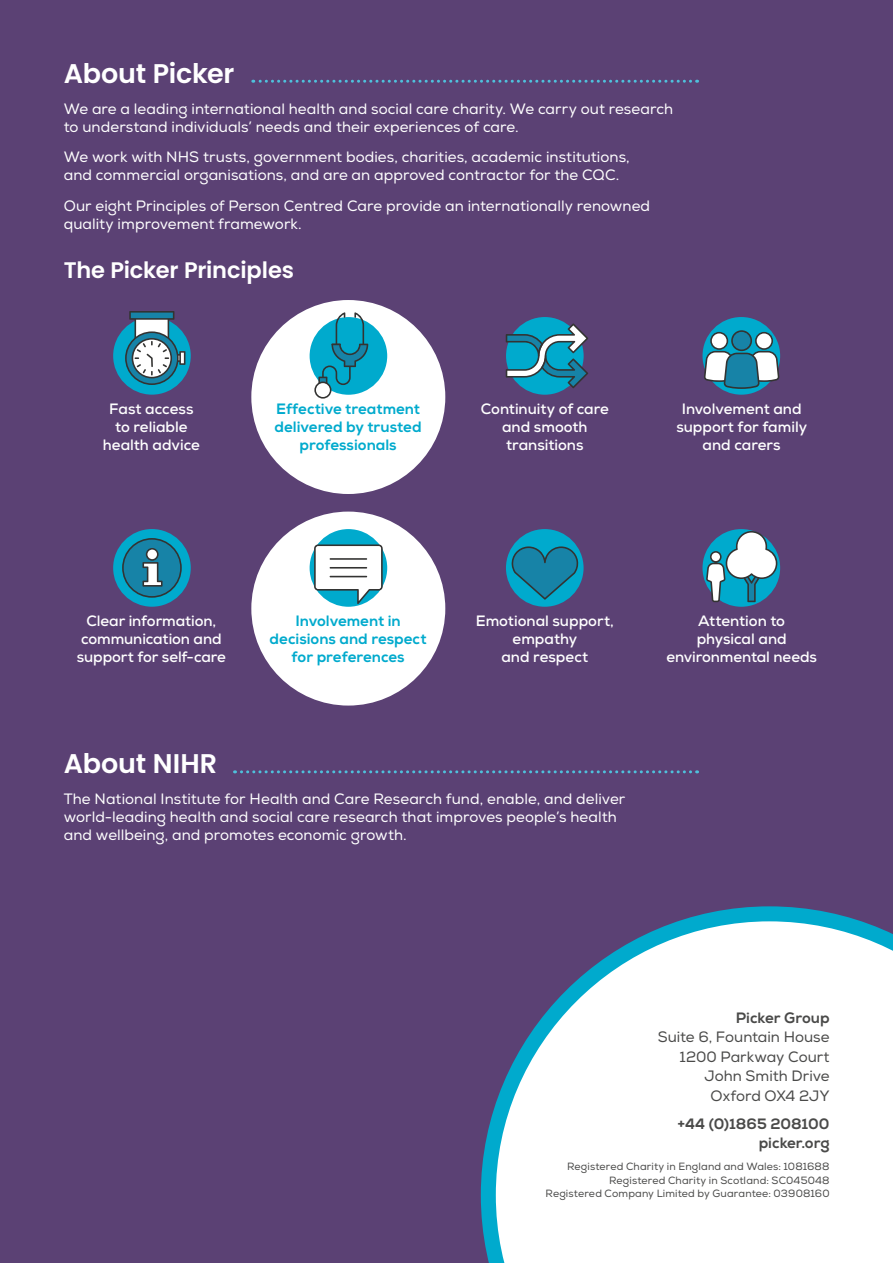
<style>
.page{position:relative;width:893px;height:1263px;background:#5b4174}
.page>*{position:absolute;margin:0;border:0;box-sizing:border-box;transform-origin:0 0}
.t1{font:600 27px "Poppins";letter-spacing:-.005em;color:#fff}
.t2{font:600 22.5px "Poppins";letter-spacing:-.005em;color:#fff}
.t3{font:15px/18px "Nexa";letter-spacing:.005em;color:#fff}
.t4{font:700 15px/18px "Nexa";color:#fff;text-align:center}
.t5{font:800 15px/18px "Nexa";color:#00aacd;text-align:center}
.t6{font:15px/19.5px "Nexa";color:#4a4a49;text-align:right}
.t7{font:800 15px/19.5px "Nexa";color:#4a4a49;text-align:right}
.t8{font:10.5px/13.5px "Nexa";letter-spacing:.01em;color:#4a4a49;text-align:right}
</style>
<div class="page">
<div style="left:251px;top:512px;width:194px;height:193px;background:#fff;border-radius:50%"></div>
<div style="left:251px;top:300px;width:194px;height:194px;background:#fff;border-radius:50%"></div>
<svg style="left:113px;top:529px;width:78px;height:78px"></svg>
<svg style="left:481px;top:906px;width:412px;height:357px;background:#d8dfe9"></svg>
<svg style="left:253px;top:80px;width:438px;height:3px"></svg>
<svg style="left:235px;top:770px;width:456px;height:3px"></svg>
<svg style="left:310px;top:312px;width:77px;height:87px"></svg>
<svg style="left:506px;top:317px;width:82px;height:78px"></svg>
<svg style="left:113px;top:311px;width:78px;height:84px"></svg>
<svg style="left:506px;top:529px;width:78px;height:78px"></svg>
<svg style="left:702px;top:529px;width:78px;height:78px"></svg>
<svg style="left:702px;top:317px;width:78px;height:78px"></svg>
<svg style="left:310px;top:529px;width:77px;height:78px"></svg>
<h1 class="t1" style="left:64px;top:58px;width:172px">About Picker</h1>
<p class="t3" style="left:64px;top:100px;width:611px">We are a leading international health and social care charity. We carry out research to understand individuals’ needs and their experiences of care.</p>
<p class="t3" style="left:64px;top:148px;width:567px">We work with NHS trusts, government bodies, charities, academic institutions, and commercial organisations, and are an approved contractor for the CQC.</p>
<p class="t3" style="left:64px;top:197px;width:588px">Our eight Principles of Person Centred Care provide an internationally renowned quality improvement framework.</p>
<h2 class="t2" style="left:64px;top:257px;width:232px">The Picker Principles</h2>
<p class="t4" style="left:103px;top:399px;width:98px">Fast access to reliable health advice</p>
<p class="t5" style="left:275px;top:400px;width:149px">Effective treatment delivered by trusted professionals</p>
<p class="t4" style="left:481px;top:399px;width:130px">Continuity of care and smooth transitions</p>
<p class="t4" style="left:676px;top:399px;width:132px">Involvement and support for family and carers</p>
<p class="t4" style="left:77px;top:611px;width:151px">Clear information, communication and support for self-care</p>
<p class="t5" style="left:270px;top:611px;width:158px">Involvement in decisions and respect for preferences</p>
<p class="t4" style="left:476px;top:611px;width:140px">Emotional support, empathy<br>and respect</p>
<h1 class="t1" style="left:64px;top:748px;width:155px">About NIHR</h1>
<p class="t3" style="left:64px;top:790px;width:563px">The National Institute for Health and Care Research fund, enable, and deliver world-leading health and social care research that improves people’s health and wellbeing, and promotes economic growth.</p>
<p class="t4" style="left:666px;top:611px;width:152px">Attention to<br>physical and environmental needs</p>
<p class="t7" style="left:736px;top:1008px;width:95px">Picker Group</p>
<p class="t6" style="left:658px;top:1027px;width:173px">Suite 6, Fountain House<br>1200 Parkway Court<br>John Smith Drive<br>Oxford OX4 2JY</p>
<p class="t7" style="left:677px;top:1114px;width:154px">+44 (0)1865 208100 picker.org</p>
<p class="t8" style="left:546px;top:1160px;width:286px">Registered Charity in England and Wales: 1081688<br>Registered Charity in Scotland: SC045048<br>Registered Company Limited by Guarantee: 03908160</p>
</div>
